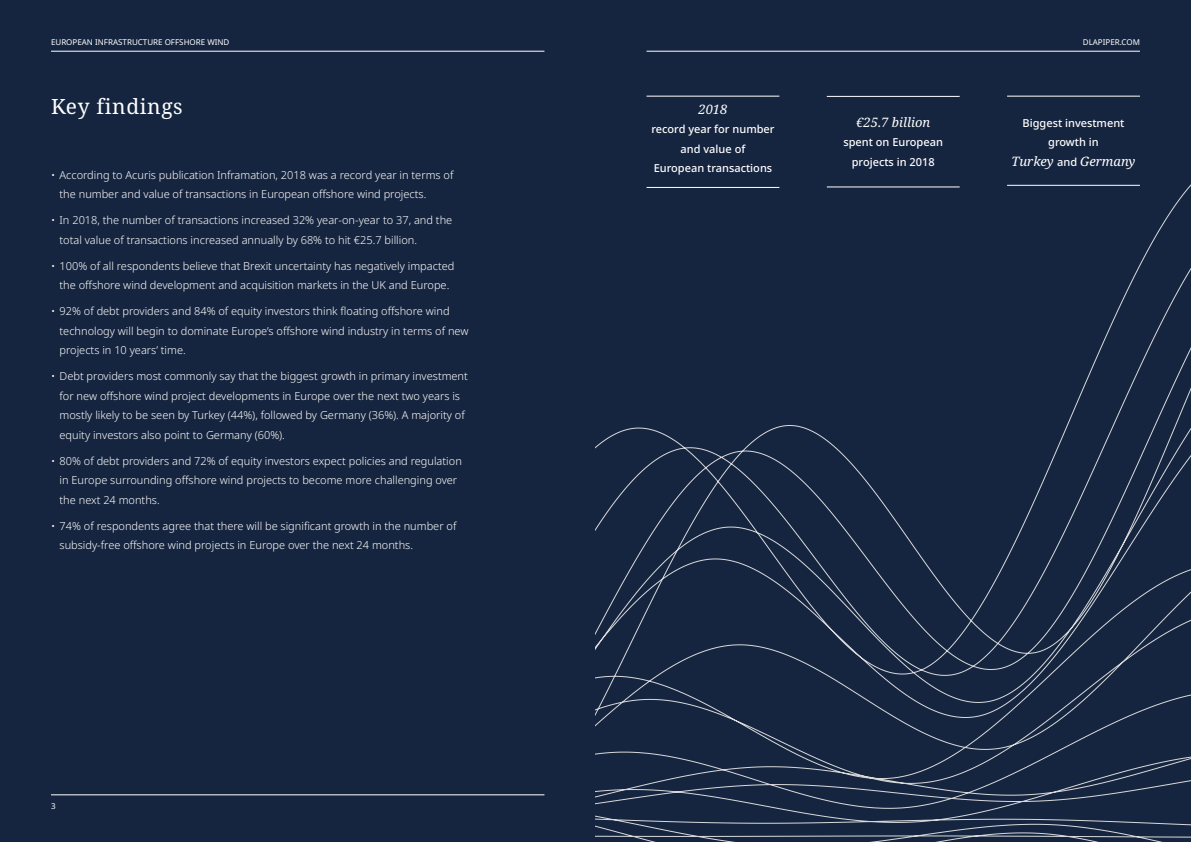
<style>
.page{position:relative;width:1191px;height:842px;background:#fff}
.page>*{position:absolute;margin:0;border:0;box-sizing:border-box;transform-origin:0 0}
.Title_1_column{font:21px "Noto Serif";letter-spacing:.03em;color:#fff}
.Pull-out_Quotation{font:italic 13px "Noto Serif";color:#fff}
.Introduction_Text{font:italic 13px "Noto Serif";color:#fff}
.t1{font:300 11px/19.5px "Noto Sans";color:#fff}
.Introduction_Text-2{font:500 11px/19.5px "Noto Sans";color:#fff;text-align:center}
.t2{font:8px "Noto Sans";color:#fff}
.s1{font-family:"Noto Sans";font-weight:500;font-style:normal;font-size:11px}
</style>
<div class="page">
<div style="left:0;top:0;width:595px;height:842px;background:#16253f"></div>
<div style="left:595px;top:0;width:596px;height:842px;background:#16253f"></div>
<hr style="left:51px;top:795px;width:493px;height:1px;background:#fff">
<hr style="left:646px;top:51px;width:494px;height:1px;background:#fff">
<hr style="left:51px;top:51px;width:493px;height:1px;background:#fff">
<svg style="left:595px;top:184px;width:596px;height:658px"></svg>
<hr style="left:646px;top:96px;width:133px;height:1px;background:#fff">
<hr style="left:1007px;top:96px;width:133px;height:1px;background:#fff">
<hr style="left:1007px;top:185px;width:133px;height:1px;background:#fff">
<hr style="left:827px;top:96px;width:132px;height:1px;background:#fff">
<hr style="left:646px;top:187px;width:133px;height:1px;background:#fff">
<hr style="left:827px;top:187px;width:132px;height:1px;background:#fff">
<p class="t2" style="left:51px;top:37px;width:180px">EUROPEAN INFRASTRUCTURE OFFSHORE WIND</p>
<p class="t2" style="left:1082px;top:37px;width:59px">DLAPIPER.COM</p>
<p class="Title_1_column" style="left:51px;top:92px;width:133px">Key findings</p>
<p class="t1" style="left:60px;top:165px;width:395px;text-indent:-9px">• According to Acuris publication Inframation, 2018 was a record year in terms of the number and value of transactions in European offshore wind projects.</p>
<p class="t1" style="left:60px;top:211px;width:394px;text-indent:-9px">• In 2018, the number of transactions increased 32% year-on-year to 37, and the total value of transactions increased annually by 68% to hit €25.7 billion.</p>
<p class="t1" style="left:51px;top:256px;width:405px;text-align:center">• 100% of all respondents believe that Brexit uncertainty has negatively impacted the offshore wind development and acquisition markets in the UK and Europe.</p>
<p class="t1" style="left:60px;top:302px;width:410px;text-indent:-9px">• 92% of debt providers and 84% of equity investors think floating offshore wind technology will begin to dominate Europe’s offshore wind industry in terms of new projects in 10 years’ time.</p>
<p class="t1" style="left:60px;top:367px;width:410px;text-indent:-9px">• Debt providers most commonly say that the biggest growth in primary investment for new offshore wind project developments in Europe over the next two years is mostly likely to be seen by Turkey (44%), followed by Germany (36%). A majority of equity investors also point to Germany (60%).</p>
<p class="t1" style="left:60px;top:451px;width:404px;text-indent:-9px">• 80% of debt providers and 72% of equity investors expect policies and regulation in Europe surrounding offshore wind projects to become more challenging over the next 24 months.</p>
<p class="t1" style="left:60px;top:516px;width:398px;text-indent:-9px">• 74% of respondents agree that there will be significant growth in the number of subsidy-free offshore wind projects in Europe over the next 24 months.</p>
<p class="t2" style="left:51px;top:800px;width:6px">3</p>
<p class="Pull-out_Quotation" style="left:698px;top:100px;width:31px">2018</p>
<p class="Introduction_Text-2" style="left:651px;top:120px;width:125px">record year for number and value of<br>European transactions</p>
<p class="Introduction_Text-2" style="left:1022px;top:113px;width:103px">Biggest investment growth in</p>
<p class="Pull-out_Quotation" style="left:856px;top:113px;width:76px">€25.7 billion</p>
<p class="Introduction_Text-2" style="left:843px;top:133px;width:101px">spent on European projects in 2018</p>
<p class="Introduction_Text" style="left:1011px;top:152px;width:125px">Turkey <span class="s1">and</span> Germany</p>
</div>
